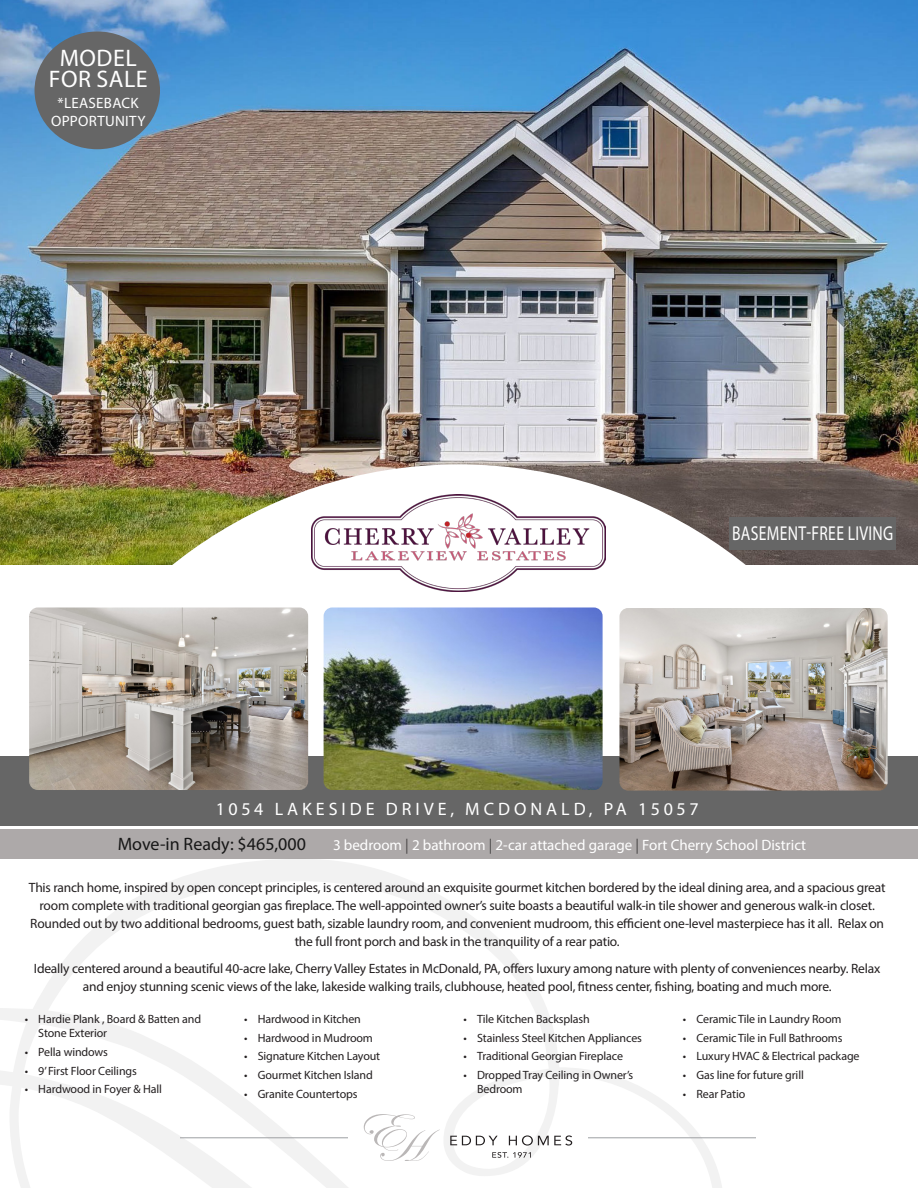
<style>
.page{position:relative;width:918px;height:1188px;background:#fff}
.page>*{position:absolute;margin:0;border:0;box-sizing:border-box;transform-origin:0 0}
.t1{font:24px "Myriad Pro";letter-spacing:.02em;color:#fff}
.t2{font:20.1px "Myriad Pro";letter-spacing:.02em;color:#fff;scale:.78 1}
.t3{font:18px "Myriad Pro";letter-spacing:.22em;color:#fff}
.t4{font:18px "Myriad Pro";color:#171717}
.t5{font:15px "Myriad Pro";color:#fff}
.t6{font:15px "Myriad Pro";letter-spacing:.02em;color:#fff}
.t7{font:13.5px/18px "Myriad Pro";letter-spacing:-.015em;color:#231f20;text-align:center}
.t8{font:12px/14.2px "Myriad Pro";letter-spacing:-.01em;color:#231f20}
.s1{color:#4a4848}
</style>
<div class="page">
<img style="left:0;top:0;width:918px;height:565px">
<svg style="left:26px;top:464px;width:865px;height:292px"></svg>
<div style="left:0;top:756px;width:918px;height:69px;background:#666"></div>
<img style="left:29px;top:608px;width:279px;height:182px">
<img style="left:324px;top:608px;width:279px;height:182px">
<img style="left:619px;top:608px;width:269px;height:183px">
<div style="left:0;top:830px;width:918px;height:29px;background:#ada9a9"></div>
<svg style="left:0;top:859px;width:726px;height:329px"></svg>
<svg style="left:450px;top:1136px;width:48px;height:9px"></svg>
<svg style="left:509px;top:1135px;width:63px;height:11px"></svg>
<svg style="left:492px;top:1152px;width:39px;height:6px"></svg>
<svg style="left:364px;top:1114px;width:76px;height:47px"></svg>
<hr style="left:180px;top:1137px;width:168px;height:1px;background:#9d9fa2">
<hr style="left:588px;top:1137px;width:168px;height:1px;background:#9d9fa2">
<div style="left:35px;top:32px;width:125px;height:117px;background:#666;border-radius:50%"></div>
<img style="left:311px;top:494px;width:295px;height:97px">
<div style="left:729px;top:517px;width:166px;height:33px;background:#666"></div>
<p class="t1" style="left:60px;top:43px;width:78px">MODEL</p>
<p class="t1" style="left:49px;top:64px;width:100px">FOR SALE</p>
<p class="t6" style="left:58px;top:94px;width:83px">*LEASEBACK</p>
<p class="t6" style="left:51px;top:112px;width:96px">OPPORTUNITY</p>
<p class="t2" style="left:732px;top:521px;width:208px">BASEMENT-FREE LIVING</p>
<p class="t3" style="left:216px;top:798px;width:484px">1054 LAKESIDE DRIVE, MCDONALD, PA 15057</p>
<p class="t5" style="left:333px;top:835px;width:475px">3 bedroom <span class="s1">|</span> 2 bathroom <span class="s1">|</span> 2-car attached garage <span class="s1">|</span> Fort Cherry School District</p>
<p class="t4" style="left:118px;top:833px;width:190px">Move-in Ready: $465,000</p>
<p class="t7" style="left:29px;top:879px;width:858px">This ranch home, inspired by open concept principles, is centered around an exquisite gourmet kitchen bordered by the ideal dining area, and a spacious great room complete with traditional georgian gas fireplace. The well-appointed owner’s suite boasts a beautiful walk-in tile shower and generous walk-in closet.<br>Rounded out by two additional bedrooms, guest bath, sizable laundry room, and convenient mudroom, this efficient one-level masterpiece has it all. Relax on the full front porch and bask in the tranquility of a rear patio.</p>
<p class="t7" style="left:34px;top:960px;width:848px">Ideally centered around a beautiful 40-acre lake, Cherry Valley Estates in McDonald, PA, offers luxury among nature with plenty of conveniences nearby. Relax and enjoy stunning scenic views of the lake, lakeside walking trails, clubhouse, heated pool, fitness center, fishing, boating and much more.</p>
<p class="t8" style="left:38px;top:1011px;width:164px;text-indent:-14px">• Hardie Plank , Board &amp; Batten and<br>Stone Exterior</p>
<p class="t8" style="left:25px;top:1044px;width:85px">• Pella windows</p>
<p class="t8" style="left:25px;top:1063px;width:114px">• 9’ First Floor Ceilings</p>
<p class="t8" style="left:25px;top:1082px;width:139px">• Hardwood in Foyer &amp; Hall</p>
<p class="t8" style="left:244px;top:1011px;width:118px">• Hardwood in Kitchen</p>
<p class="t8" style="left:244px;top:1030px;width:130px">• Hardwood in Mudroom</p>
<p class="t8" style="left:244px;top:1049px;width:138px">• Signature Kitchen Layout</p>
<p class="t8" style="left:244px;top:1068px;width:130px">• Gourmet Kitchen Island</p>
<p class="t8" style="left:244px;top:1086px;width:115px">• Granite Countertops</p>
<p class="t8" style="left:464px;top:1011px;width:128px">• Tile Kitchen Backsplash</p>
<p class="t8" style="left:464px;top:1030px;width:180px">• Stainless Steel Kitchen Appliances</p>
<p class="t8" style="left:464px;top:1049px;width:161px">• Traditional Georgian Fireplace</p>
<p class="t8" style="left:477px;top:1068px;width:158px;text-indent:-14px">• Dropped Tray Ceiling in Owner’s<br>Bedroom</p>
<p class="t8" style="left:683px;top:1011px;width:160px">• Ceramic Tile in Laundry Room</p>
<p class="t8" style="left:683px;top:1030px;width:161px">• Ceramic Tile in Full Bathrooms</p>
<p class="t8" style="left:683px;top:1049px;width:178px">• Luxury HVAC &amp; Electrical package</p>
<p class="t8" style="left:683px;top:1068px;width:122px">• Gas line for future grill</p>
<p class="t8" style="left:683px;top:1086px;width:64px">• Rear Patio</p>
</div>
